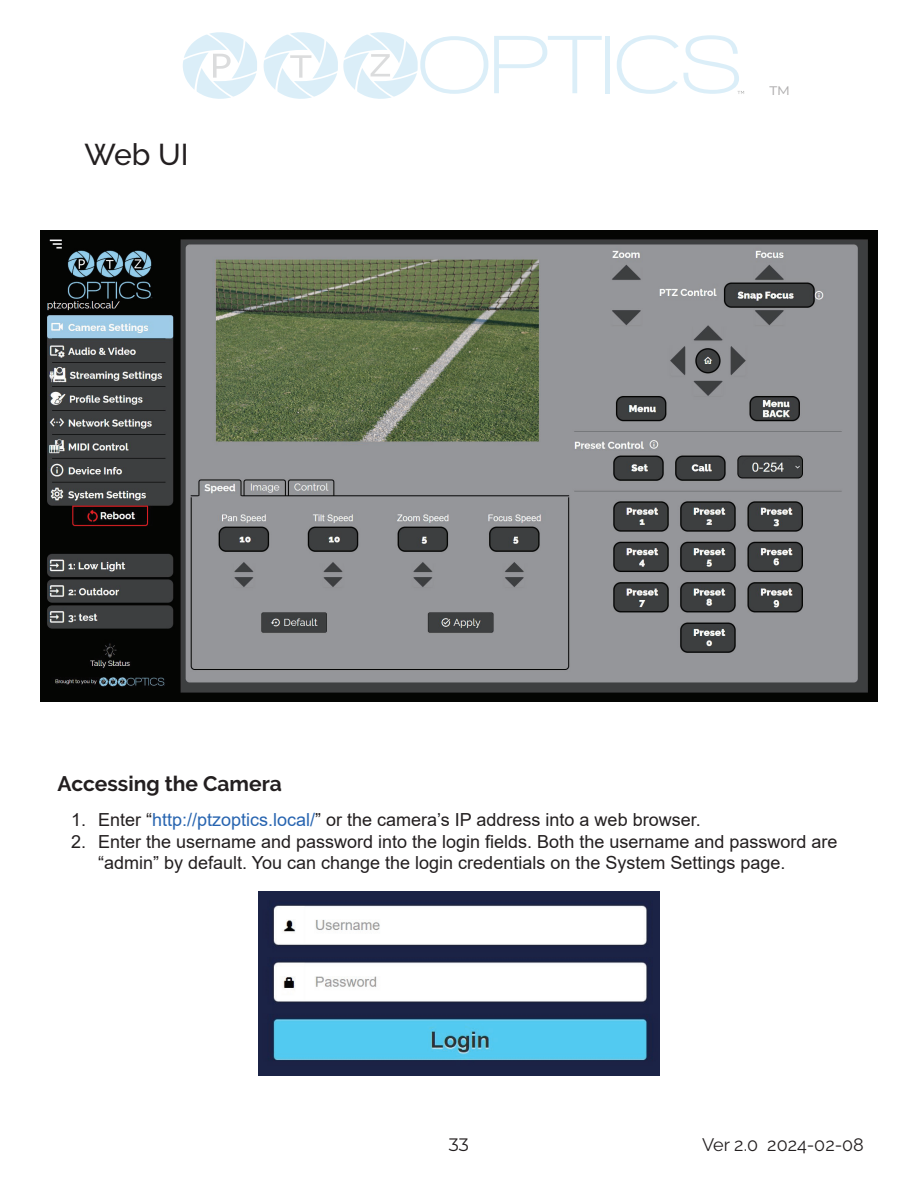
<style>
.page{position:relative;width:918px;height:1188px;background:#fff}
.page>*{position:absolute;margin:0;border:0;box-sizing:border-box;transform-origin:0 0}
.t1{font:500 30px "Raleway";color:#231f20}
.t2{font:700 21px "Raleway";color:#231f20}
.t3{font:21px "Montserrat";color:#231f20}
.t4{font:18px/21.6px "Arial";color:#231f20}
.t5{font:18px "Raleway";color:#231f20}
.t6{font:18px "Montserrat";color:#231f20}
.s1{color:#2764b0}
</style>
<div class="page">
<svg style="left:494px;top:36px;width:108px;height:57px"></svg>
<hr style="left:605px;top:36px;width:4px;height:57px;background:#dbeef8">
<svg style="left:617px;top:35px;width:127px;height:59px"></svg>
<svg style="left:264px;top:32px;width:224px;height:67px"></svg>
<svg style="left:183px;top:32px;width:74px;height:67px"></svg>
<img style="left:40px;top:230px;width:838px;height:471px">
<img style="left:258px;top:892px;width:402px;height:184px">
<h1 class="t1" style="left:85px;top:137px;width:105px">Web UI</h1>
<p class="t3" style="left:770px;top:79px;width:23px">™</p>
<p class="t2" style="left:58px;top:772px;width:226px">Accessing the Camera</p>
<p class="t4" style="left:71px;top:809px;width:631px">1. Enter “<span class="s1">http://ptzoptics.local/</span>” or the camera’s IP address into a web browser.</p>
<p class="t4" style="left:98px;top:831px;width:741px;text-indent:-27px">2. Enter the username and password into the login fields. Both the username and password are “admin” by default. You can change the login credentials on the System Settings page.</p>
<p class="t6" style="left:449px;top:1133px;width:22px">33</p>
<p class="t5" style="left:702px;top:1134px;width:163px">Ver 2.0 2024-02-08</p>
</div>
